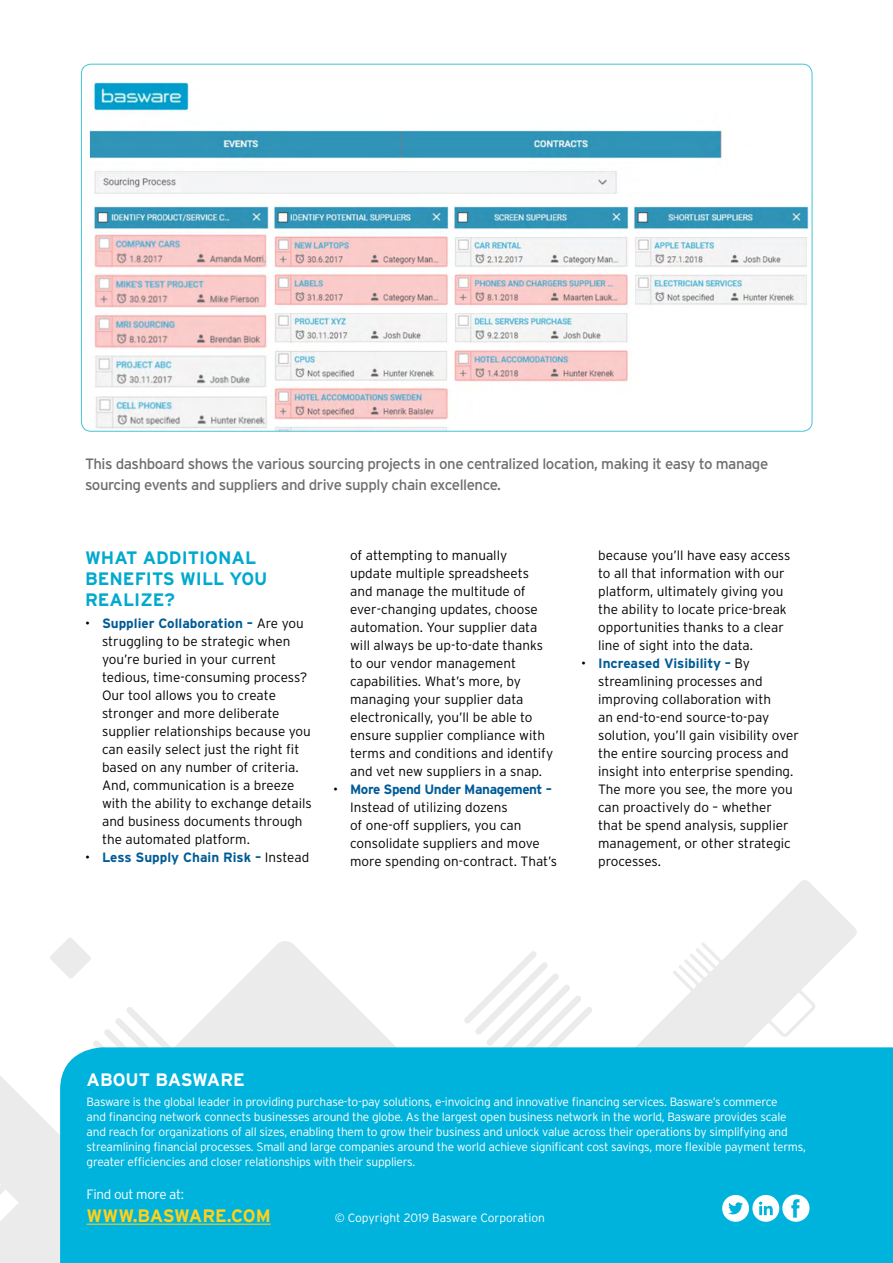
<style>
.page{position:relative;width:893px;height:1263px;background:#fff}
.page>*{position:absolute;margin:0;border:0;box-sizing:border-box;transform-origin:0 0}
.t1{font:700 18px/21px "Interstate";color:#00a9ce}
.t2{font:700 18px "Interstate";letter-spacing:-.01em;color:#ffd218}
.t3{font:700 18px "Interstate";letter-spacing:-.005em;color:#fff}
.t4{font:15px/21px "Interstate";letter-spacing:-.03em;color:#6d6e71}
.t5{font:300 13.5px/18px "Interstate";color:#000}
.t6{font:700 13.5px "Interstate";color:#005b96}
.t7{font:300 13.5px "Interstate";letter-spacing:-.03em;color:#fff}
.t8{font:300 12px/15px "Interstate";letter-spacing:-.02em;color:#fff}
.t9{font:300 12px "Interstate";color:#fff}
.s1{font-weight:700;color:#005b96}
.s2{font-weight:300;color:#000}
</style>
<div class="page">
<svg style="left:199px;top:941px;width:197px;height:106px;fill:#ebebec"></svg>
<svg style="left:0;top:1007px;width:199px;height:256px"></svg>
<svg style="left:50px;top:938px;width:41px;height:41px"></svg>
<svg style="left:741px;top:880px;width:116px;height:79px;fill:#ebebec"></svg>
<div style="left:60px;top:1047px;width:833px;height:216px;background:#00b3dc"></div>
<hr style="left:87px;top:1224px;width:184px;height:1px;background:#ffd218">
<svg style="left:464px;top:942px;width:368px;height:321px"></svg>
<img style="left:90px;top:82px;width:722px;height:348px">
<p class="t4" style="left:85px;top:453px;width:685px">This dashboard shows the various sourcing projects in one centralized location, making it easy to manage sourcing events and suppliers and drive supply chain excellence.</p>
<h1 class="t1" style="left:85px;top:547px;width:184px">WHAT ADDITIONAL<br>BENEFITS WILL YOU<br>REALIZE?</h1>
<p class="t5" style="left:102px;top:614px;width:211px;text-indent:-17px">• <span class="s1">Supplier Collaboration –</span> Are you struggling to be strategic when you’re buried in your current tedious, time-consuming process?<br>Our tool allows you to create stronger and more deliberate supplier relationships because you can easily select just the right fit based on any number of criteria.<br>And, communication is a breeze with the ability to exchange details and business documents through the automated platform.</p>
<p class="t6" style="left:85px;top:850px;width:226px"><span class="s2">•</span> Less Supply Chain Risk – <span class="s2">Instead</span></p>
<p class="t5" style="left:350px;top:546px;width:205px">of attempting to manually<br>update multiple spreadsheets and manage the multitude of ever-changing updates, choose automation. Your supplier data will always be up-to-date thanks to our vendor management capabilities. What’s more, by managing your supplier data electronically, you’ll be able to ensure supplier compliance with terms and conditions and identify and vet new suppliers in a snap.</p>
<p class="t5" style="left:350px;top:780px;width:209px;text-indent:-17px">• <span class="s1">More Spend Under Management –<br></span>Instead of utilizing dozens<br>of one-off suppliers, you can consolidate suppliers and move more spending on-contract. That’s</p>
<p class="t5" style="left:598px;top:546px;width:194px">because you’ll have easy access to all that information with our platform, ultimately giving you the ability to locate price-break opportunities thanks to a clear line of sight into the data.</p>
<p class="t5" style="left:598px;top:654px;width:202px;text-indent:-17px">• <span class="s1">Increased Visibility –</span> By streamlining processes and improving collaboration with<br>an end-to-end source-to-pay solution, you’ll gain visibility over the entire sourcing process and insight into enterprise spending.<br>The more you see, the more you can proactively do – whether that be spend analysis, supplier management, or other strategic processes.</p>
<h1 class="t3" style="left:87px;top:1070px;width:160px">ABOUT BASWARE</h1>
<p class="t8" style="left:87px;top:1094px;width:721px">Basware is the global leader in providing purchase-to-pay solutions, e-invoicing and innovative financing services. Basware’s commerce<br>and financing network connects businesses around the globe. As the largest open business network in the world, Basware provides scale and reach for organizations of all sizes, enabling them to grow their business and unlock value across their operations by simplifying and streamlining financial processes. Small and large companies around the world achieve significant cost savings, more flexible payment terms, greater efficiencies and closer relationships with their suppliers.</p>
<p class="t7" style="left:87px;top:1186px;width:99px">Find out more at:</p>
<h1 class="t2" style="left:87px;top:1205px;width:186px">WWW.BASWARE.COM</h1>
<p class="t9" style="left:335px;top:1211px;width:212px">© Copyright 2019 Basware Corporation</p>
</div>
